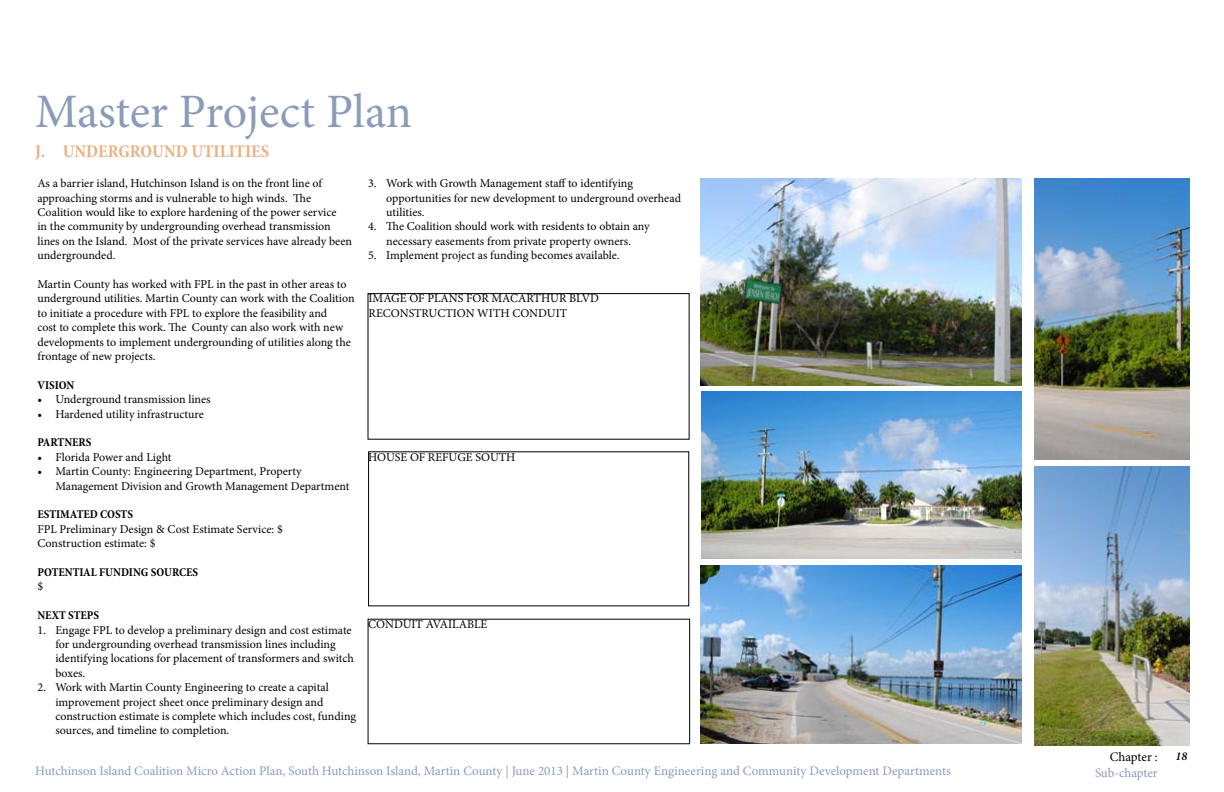
<style>
.page{position:relative;width:1224px;height:792px;background:#fff}
.page>*{position:absolute;margin:0;border:0;box-sizing:border-box;transform-origin:0 0}
.t1{font:48px "Minion Pro";letter-spacing:-.005em;color:#8a9cb8}
.t2{font:700 condensed 18px "Minion Pro";color:#ecb084}
.t3{font:13px "Minion Pro";letter-spacing:-.005em;color:#8a9cb8}
.t4{font:13px "Minion Pro";letter-spacing:-.005em;color:#000}
.t5{font:12px/14.4px "Minion Pro";color:#000}
.t6{font:700 condensed 12px "Minion Pro";color:#000}
.t7{font:italic 600 12px "Minion Pro";color:#000}
</style>
<div class="page">
<img style="left:1035px;top:467px;width:154px;height:278px">
<img style="left:1035px;top:179px;width:154px;height:280px">
<img style="left:701px;top:392px;width:321px;height:167px">
<img style="left:701px;top:179px;width:320px;height:206px">
<img style="left:701px;top:566px;width:321px;height:178px">
<div style="left:367px;top:293px;width:323px;height:147px;border:1px solid #000"></div>
<h1 class="t1" style="left:35px;top:80px;width:378px">Master Project Plan</h1>
<h2 class="t2" style="left:35px;top:139px;width:236px">J. UNDERGROUND UTILITIES</h2>
<p class="t5" style="left:37px;top:176px;width:316px">As a barrier island, Hutchinson Island is on the front line of approaching storms and is vulnerable to high winds. The Coalition would like to explore hardening of the power service<br>in the community by undergrounding overhead transmission lines on the Island. Most of the private services have already been undergrounded.</p>
<p class="t5" style="left:37px;top:277px;width:319px">Martin County has worked with FPL in the past in other areas to underground utilities. Martin County can work with the Coalition to initiate a procedure with FPL to explore the feasibility and<br>cost to complete this work. The County can also work with new developments to implement undergrounding of utilities along the frontage of new projects.</p>
<p class="t6" style="left:37px;top:377px;width:38px">VISION</p>
<p class="t5" style="left:37px;top:392px;width:175px">• Underground transmission lines</p>
<p class="t5" style="left:37px;top:407px;width:168px">• Hardened utility infrastructure</p>
<p class="t6" style="left:37px;top:434px;width:56px">PARTNERS</p>
<p class="t5" style="left:37px;top:450px;width:136px">• Florida Power and Light</p>
<p class="t5" style="left:55px;top:464px;width:296px;text-indent:-18px">• Martin County: Engineering Department, Property<br>Management Division and Growth Management Department</p>
<p class="t6" style="left:37px;top:506px;width:97px">ESTIMATED COSTS</p>
<p class="t5" style="left:37px;top:522px;width:247px">FPL Preliminary Design &amp; Cost Estimate Service: $<br>Construction estimate: $</p>
<p class="t6" style="left:37px;top:564px;width:162px">POTENTIAL FUNDING SOURCES</p>
<p class="t5" style="left:37px;top:580px;width:7px">$</p>
<p class="t6" style="left:37px;top:607px;width:63px">NEXT STEPS</p>
<p class="t5" style="left:55px;top:623px;width:300px;text-indent:-18px">1. Engage FPL to develop a preliminary design and cost estimate for undergrounding overhead transmission lines including identifying locations for placement of transformers and switch boxes.</p>
<p class="t5" style="left:55px;top:680px;width:302px;text-indent:-18px">2. Work with Martin County Engineering to create a capital improvement project sheet once preliminary design and construction estimate is complete which includes cost, funding sources, and timeline to completion.</p>
<p class="t5" style="left:386px;top:176px;width:296px;text-indent:-18px">3. Work with Growth Management staff to identifying opportunities for new development to underground overhead utilities.</p>
<p class="t5" style="left:368px;top:220px;width:283px;text-align:center">4. The Coalition should work with residents to obtain any necessary easements from private property owners.</p>
<p class="t5" style="left:368px;top:248px;width:253px">5. Implement project as funding becomes available.</p>
<p class="t5" style="left:369px;top:292px;width:232px">IMAGE OF PLANS FOR MACARTHUR BLVD<br>RECONSTRUCTION WITH CONDUIT</p>
<p class="t5" style="left:368px;top:450px;width:149px">HOUSE OF REFUGE SOUTH</p>
<p class="t5" style="left:368px;top:617px;width:121px">CONDUIT AVAILABLE</p>
<p class="t3" style="left:35px;top:762px;width:917px">Hutchinson Island Coalition Micro Action Plan, South Hutchinson Island, Martin County | June 2013 | Martin County Engineering and Community Development Departments</p>
<p class="t4" style="left:1110px;top:748px;width:49px">Chapter :</p>
<p class="t3" style="left:1095px;top:764px;width:64px">Sub-chapter</p>
<p class="t7" style="left:1176px;top:748px;width:13px">18</p>
</div>
